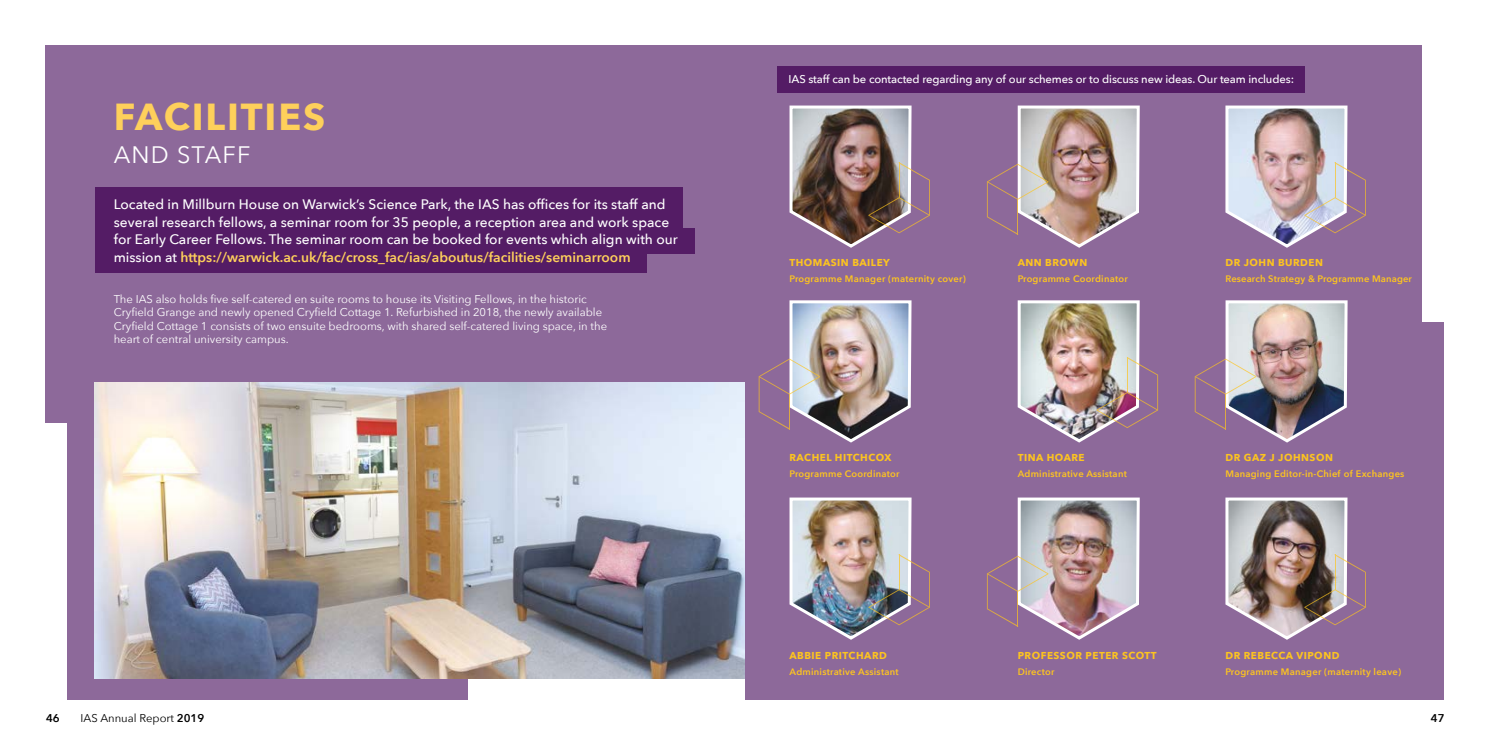
<style>
.page{position:relative;width:1489px;height:745px;background:#fff}
.page>*{position:absolute;margin:0;border:0;box-sizing:border-box;transform-origin:0 0}
.t1{font:700 37.5px "Avenir Next";letter-spacing:.05em;color:#fed05b}
.t2{font:23.75px "Avenir Next";letter-spacing:.05em;color:#fff}
.t3{font:500 13.75px/17.5px "Avenir Next";color:#fff}
.t4{font:11.25px/13.5px "Avenir Next";color:#fff}
.t5{font:500 11.25px "Avenir Next";letter-spacing:-.01em;color:#fff}
.t6{font:11.25px "Avenir Next";color:#000}
.t7{font:600 11.25px "Avenir Next";color:#000}
.t8{font:700 10px "Avenir Next";letter-spacing:.05em;color:#fdc41f}
.t9{font:600 9.38px "Avenir Next";letter-spacing:.025em;color:#fdc41f}
.s1{font-weight:600;color:#fed05b}
.s2{font-weight:600}
</style>
<div class="page">
<div style="left:45px;top:45px;width:1398px;height:654px;background:#8d699a"></div>
<div style="left:468px;top:678px;width:276px;height:33px;background:#fff"></div>
<div style="left:33px;top:423px;width:33px;height:276px;background:#fff"></div>
<div style="left:1422px;top:45px;width:27px;height:276px;background:#fff"></div>
<div style="left:95px;top:188px;width:587px;height:46px;background:#541c65"></div>
<div style="left:95px;top:228px;width:599px;height:25px;background:#541c65"></div>
<div style="left:95px;top:241px;width:551px;height:32px;background:#541c65"></div>
<img style="left:987px;top:105px;width:153px;height:143px">
<img style="left:758px;top:300px;width:154px;height:143px">
<img style="left:1194px;top:300px;width:154px;height:143px">
<img style="left:987px;top:497px;width:153px;height:143px">
<img style="left:789px;top:105px;width:140px;height:143px">
<img style="left:1017px;top:300px;width:140px;height:143px">
<img style="left:789px;top:497px;width:140px;height:143px">
<img style="left:1225px;top:105px;width:140px;height:143px">
<img style="left:1225px;top:497px;width:140px;height:143px">
<div style="left:777px;top:66px;width:527px;height:27px;background:#541c65"></div>
<img style="left:95px;top:382px;width:649px;height:296px">
<h1 class="t1" style="left:114px;top:85px;width:213px">FACILITIES</h1>
<h2 class="t2" style="left:114px;top:134px;width:138px">AND STAFF</h2>
<p class="t3" style="left:114px;top:195px;width:565px">Located in Millburn House on Warwick’s Science Park, the IAS has offices for its staff and several research fellows, a seminar room for 35 people, a reception area and work space for Early Career Fellows. The seminar room can be booked for events which align with our mission at <span class="s1">https://warwick.ac.uk/fac/cross_fac/ias/aboutus/facilities/seminarroom</span></p>
<p class="t4" style="left:114px;top:291px;width:495px">The IAS also holds five self-catered en suite rooms to house its Visiting Fellows, in the historic Cryfield Grange and newly opened Cryfield Cottage 1. Refurbished in 2018, the newly available Cryfield Cottage 1 consists of two ensuite bedrooms, with shared self-catered living space, in the heart of central university campus.</p>
<p class="t5" style="left:788px;top:70px;width:507px">IAS staff can be contacted regarding any of our schemes or to discuss new ideas. Our team includes:</p>
<p class="t8" style="left:789px;top:254px;width:102px">THOMASIN BAILEY</p>
<p class="t9" style="left:789px;top:270px;width:178px">Programme Manager (maternity cover)</p>
<p class="t8" style="left:1017px;top:254px;width:71px">ANN BROWN</p>
<p class="t9" style="left:1017px;top:270px;width:112px">Programme Coordinator</p>
<p class="t8" style="left:1225px;top:254px;width:99px">DR JOHN BURDEN</p>
<p class="t9" style="left:1225px;top:270px;width:188px">Research Strategy &amp; Programme Manager</p>
<p class="t8" style="left:789px;top:448px;width:103px">RACHEL HITCHCOX</p>
<p class="t9" style="left:789px;top:465px;width:112px">Programme Coordinator</p>
<p class="t8" style="left:1017px;top:448px;width:68px">TINA HOARE</p>
<p class="t9" style="left:1017px;top:465px;width:111px">Administrative Assistant</p>
<p class="t8" style="left:1225px;top:448px;width:109px">DR GAZ J JOHNSON</p>
<p class="t9" style="left:1225px;top:465px;width:180px">Managing Editor-in-Chief of Exchanges</p>
<p class="t8" style="left:789px;top:646px;width:99px">ABBIE PRITCHARD</p>
<p class="t9" style="left:789px;top:663px;width:111px">Administrative Assistant</p>
<p class="t8" style="left:1017px;top:646px;width:140px">PROFESSOR PETER SCOTT</p>
<p class="t9" style="left:1017px;top:663px;width:38px">Director</p>
<p class="t8" style="left:1225px;top:646px;width:115px">DR REBECCA VIPOND</p>
<p class="t9" style="left:1225px;top:663px;width:177px">Programme Manager (maternity leave)</p>
<p class="t7" style="left:46px;top:708px;width:15px">46</p>
<p class="t6" style="left:81px;top:708px;width:125px">IAS Annual Report <span class="s2">2019</span></p>
<p class="t7" style="left:1430px;top:708px;width:15px">47</p>
</div>
